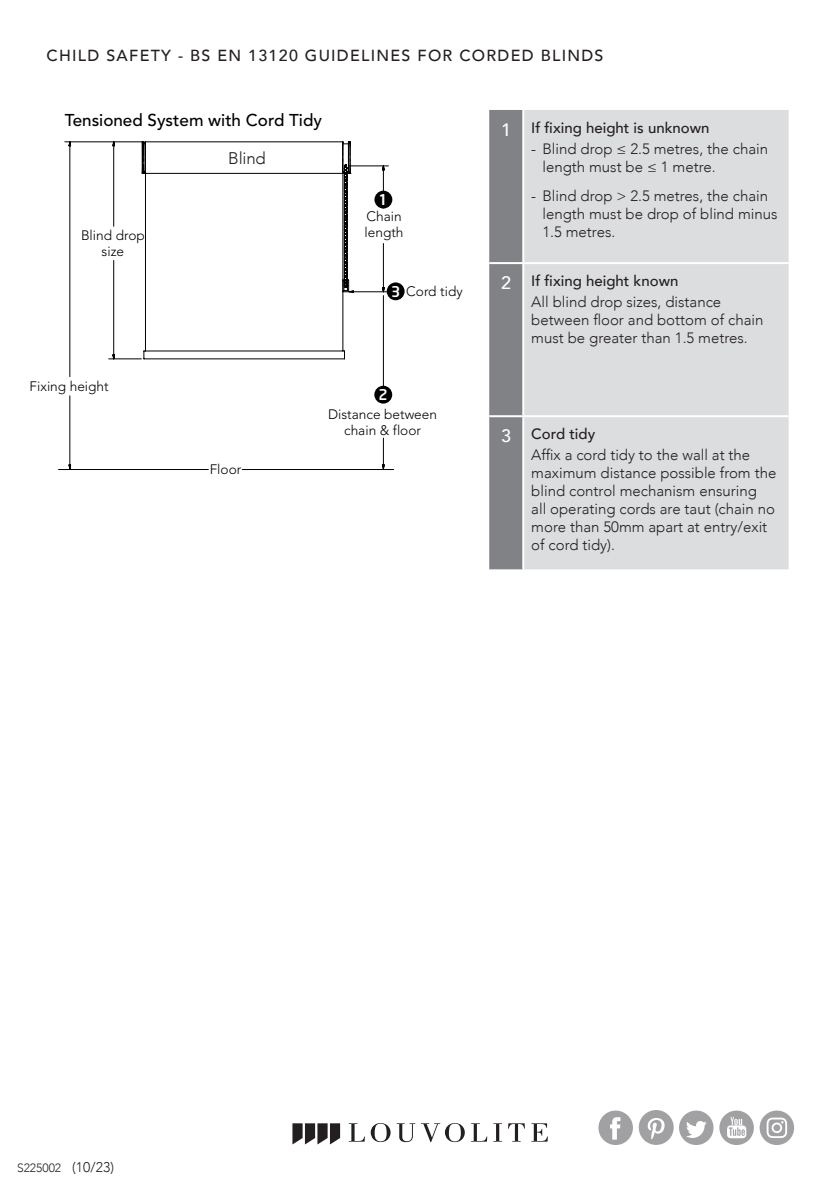
<style>
.page{position:relative;width:840px;height:1191px;background:#fff}
.page>*{position:absolute;margin:0;border:0;box-sizing:border-box;transform-origin:0 0}
.t1{font:500 18px "Avenir";color:#fff}
.t2{font:500 17px "Avenir";color:#000001}
.t3{font:300 16.8px "Avenir";letter-spacing:-.01em;color:#231f20}
.t4{font:500 16px "Avenir";letter-spacing:.08em;color:#231f20}
.t5{font:300 15px/18px "Avenir";color:#231f20}
.t6{font:500 15px "Avenir";color:#231f20}
.t7{font:500 14.6px "Neo Sans";color:#fff}
.t8{font:300 13.6px/16px "Avenir";color:#000001;text-align:center}
.t9{font:300 12px "Avenir";color:#231f20}
.s1{font-family:"Neo Sans";font-weight:500;font-size:14.6px;color:#fff}
.s2{font-size:14px}
</style>
<div class="page">
<hr style="left:144px;top:350px;width:200px;height:1px;background:#000001">
<hr style="left:144px;top:358px;width:200px;height:1px;background:#000001">
<hr style="left:145px;top:173px;width:1px;height:178px;background:#000001">
<hr style="left:145px;top:173px;width:198px;height:1px;background:#000001">
<hr style="left:145px;top:141px;width:198px;height:1px;background:#000001">
<hr style="left:342px;top:292px;width:1px;height:59px;background:#000001">
<svg style="left:142px;top:141px;width:4px;height:33px"></svg>
<svg style="left:382px;top:166px;width:2px;height:127px"></svg>
<hr style="left:383px;top:170px;width:1px;height:38px;background:#000001">
<hr style="left:383px;top:243px;width:1px;height:45px;background:#000001">
<hr style="left:351px;top:291px;width:37px;height:1px;background:#000001">
<hr style="left:348px;top:165px;width:40px;height:1px;background:#000001">
<svg style="left:68px;top:142px;width:3px;height:327px"></svg>
<hr style="left:69px;top:146px;width:1px;height:231px;background:#000001">
<hr style="left:69px;top:396px;width:1px;height:69px;background:#000001">
<hr style="left:58px;top:469px;width:150px;height:1px;background:#000001">
<hr style="left:65px;top:141px;width:77px;height:1px;background:#000001">
<svg style="left:112px;top:141px;width:3px;height:219px"></svg>
<hr style="left:113px;top:260px;width:1px;height:95px;background:#000001">
<hr style="left:113px;top:146px;width:1px;height:80px;background:#000001">
<hr style="left:109px;top:358px;width:32px;height:1px;background:#000001">
<svg style="left:382px;top:438px;width:2px;height:31px"></svg>
<hr style="left:383px;top:295px;width:1px;height:107px;background:#000001">
<hr style="left:242px;top:469px;width:151px;height:1px;background:#000001">
<svg style="left:342px;top:141px;width:12px;height:152px"></svg>
<div style="left:374px;top:386px;width:18px;height:17px;background:#000001;border-radius:50%"></div>
<div style="left:386px;top:282px;width:18px;height:18px;background:#000001;border-radius:50%"></div>
<div style="left:374px;top:191px;width:18px;height:17px;background:#000001;border-radius:50%"></div>
<svg style="left:489px;top:110px;width:33px;height:459px;background:#828487"></svg>
<div style="left:524px;top:110px;width:264px;height:459px;background:#dcdddf"></div>
<hr style="left:489px;top:262px;width:34px;height:2px;background:#fff">
<hr style="left:523px;top:262px;width:265px;height:2px;background:#fff">
<hr style="left:489px;top:415px;width:34px;height:2px;background:#fff">
<hr style="left:523px;top:415px;width:265px;height:2px;background:#fff">
<svg style="left:348px;top:1123px;width:199px;height:19px"></svg>
<svg style="left:292px;top:1123px;width:48px;height:21px"></svg>
<svg style="left:598px;top:1110px;width:34px;height:35px"></svg>
<svg style="left:759px;top:1110px;width:34px;height:35px"></svg>
<div style="left:773px;top:1124px;width:6px;height:7px;background:#a1a1a4;border-radius:50%"></div>
<svg style="left:719px;top:1110px;width:34px;height:35px"></svg>
<svg style="left:638px;top:1110px;width:75px;height:35px"></svg>
<p class="t4" style="left:46px;top:42px;width:558px">CHILD SAFETY - BS EN 13120 GUIDELINES FOR CORDED BLINDS</p>
<p class="t2" style="left:65px;top:106px;width:258px">Tensioned System with Cord Tidy</p>
<p class="t8" style="left:81px;top:227px;width:65px">Blind drop size</p>
<p class="t8" style="left:30px;top:378px;width:81px">Fixing height</p>
<p class="t3" style="left:228px;top:149px;width:39px">Blind</p>
<p class="t8" style="left:209px;top:461px;width:33px">Floor</p>
<p class="t7" style="left:378px;top:191px;width:11px">1</p>
<p class="t8" style="left:364px;top:209px;width:40px;text-align:left">Chain length</p>
<p class="t8" style="left:391px;top:283px;width:73px"><span class="s1">3</span> Cord tidy</p>
<p class="t7" style="left:378px;top:385px;width:11px">2</p>
<p class="t8" style="left:328px;top:406px;width:110px">Distance between chain &amp; floor</p>
<p class="t1" style="left:501px;top:114px;width:12px">1</p>
<p class="t6" style="left:531px;top:115px;width:180px">If fixing height is unknown</p>
<p class="t5" style="left:542px;top:140px;width:227px;text-indent:-11px">- Blind drop ≤ 2.5 metres, the chain length must be ≤ 1 metre.</p>
<p class="t5" style="left:542px;top:187px;width:236px;text-indent:-11px">- Blind drop &gt; 2.5 metres, the chain length must be drop of blind minus<br>1.5 metres.</p>
<p class="t1" style="left:501px;top:267px;width:12px">2</p>
<p class="t6" style="left:531px;top:268px;width:148px">If fixing height known</p>
<p class="t5" style="left:531px;top:293px;width:233px">All blind drop sizes, distance between floor and bottom of chain must be greater than 1.5 metres.</p>
<p class="t1" style="left:501px;top:420px;width:12px">3</p>
<p class="t6" style="left:531px;top:421px;width:65px">Cord tidy</p>
<p class="t5" style="left:531px;top:446px;width:246px">Affix a cord tidy to the wall at the maximum distance possible from the blind control mechanism ensuring<br>all operating cords are taut (chain no more than 50mm apart at entry/exit of cord tidy).</p>
<p class="t9" style="left:17px;top:1161px;width:98px">S225002 <span class="s2">(10/23)</span></p>
</div>
